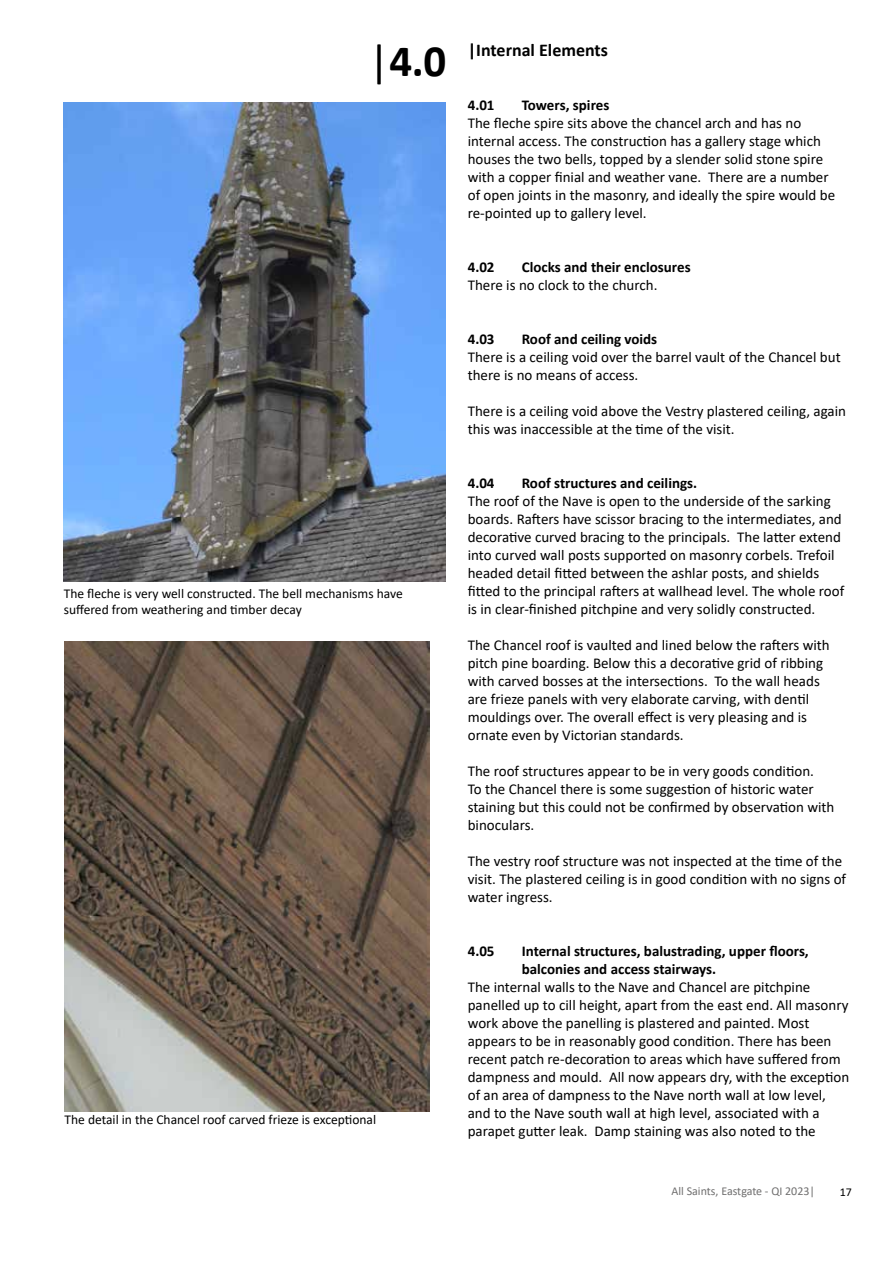
<style>
.page{position:relative;width:893px;height:1263px;background:#fff}
.page>*{position:absolute;margin:0;border:0;box-sizing:border-box;transform-origin:0 0}
.t1{font:700 45px "Calibri";color:#000}
.t2{font:700 18px "Calibri";color:#000}
.t3{font:15px/18px "Calibri";color:#000}
.t4{font:700 15px/18px "Calibri";color:#000}
.t5{font:13.5px/16.2px "Calibri";color:#000}
.t6{font:12px "Calibri";color:#706f6f}
.t7{font:12px "Calibri";color:#000}
.s1{font-weight:400}
</style>
<div class="page">
<img style="left:64px;top:103px;width:382px;height:479px">
<img style="left:65px;top:641px;width:365px;height:471px">
<h1 class="t1" style="left:369px;top:30px;width:79px"><span class="s1">|</span>4.0</h1>
<p class="t2" style="left:468px;top:37px;width:142px">|Internal Elements</p>
<p class="t4" style="left:468px;top:96px;width:28px">4.01</p>
<p class="t4" style="left:522px;top:96px;width:89px">Towers, spires</p>
<p class="t3" style="left:468px;top:114px;width:369px">The fleche spire sits above the chancel arch and has no internal access. The construction has a gallery stage which houses the two bells, topped by a slender solid stone spire with a copper finial and weather vane. There are a number of open joints in the masonry, and ideally the spire would be re-pointed up to gallery level.</p>
<p class="t4" style="left:468px;top:258px;width:28px">4.02</p>
<p class="t4" style="left:522px;top:258px;width:170px">Clocks and their enclosures</p>
<p class="t3" style="left:468px;top:276px;width:191px">There is no clock to the church.</p>
<p class="t5" style="left:64px;top:585px;width:340px">The fleche is very well constructed. The bell mechanisms have suffered from weathering and timber decay</p>
<p class="t5" style="left:65px;top:1111px;width:313px">The detail in the Chancel roof carved frieze is exceptional</p>
<p class="t4" style="left:468px;top:330px;width:28px">4.03</p>
<p class="t4" style="left:522px;top:330px;width:137px">Roof and ceiling voids</p>
<p class="t3" style="left:468px;top:348px;width:374px">There is a ceiling void over the barrel vault of the Chancel but there is no means of access.</p>
<p class="t3" style="left:468px;top:402px;width:380px">There is a ceiling void above the Vestry plastered ceiling, again this was inaccessible at the time of the visit.</p>
<p class="t4" style="left:468px;top:474px;width:28px">4.04</p>
<p class="t4" style="left:522px;top:474px;width:177px">Roof structures and ceilings.</p>
<p class="t3" style="left:468px;top:492px;width:378px">The roof of the Nave is open to the underside of the sarking boards. Rafters have scissor bracing to the intermediates, and decorative curved bracing to the principals. The latter extend into curved wall posts supported on masonry corbels. Trefoil headed detail fitted between the ashlar posts, and shields fitted to the principal rafters at wallhead level. The whole roof is in clear-finished pitchpine and very solidly constructed.</p>
<p class="t3" style="left:468px;top:636px;width:363px">The Chancel roof is vaulted and lined below the rafters with pitch pine boarding. Below this a decorative grid of ribbing with carved bosses at the intersections. To the wall heads are frieze panels with very elaborate carving, with dentil mouldings over. The overall effect is very pleasing and is ornate even by Victorian standards.</p>
<p class="t3" style="left:468px;top:762px;width:368px">The roof structures appear to be in very goods condition.<br>To the Chancel there is some suggestion of historic water staining but this could not be confirmed by observation with binoculars.</p>
<p class="t3" style="left:468px;top:852px;width:380px">The vestry roof structure was not inspected at the time of the visit. The plastered ceiling is in good condition with no signs of water ingress.</p>
<p class="t4" style="left:468px;top:942px;width:28px">4.05</p>
<p class="t4" style="left:522px;top:942px;width:289px">Internal structures, balustrading, upper floors, balconies and access stairways.</p>
<p class="t3" style="left:468px;top:978px;width:383px">The internal walls to the Nave and Chancel are pitchpine panelled up to cill height, apart from the east end. All masonry work above the panelling is plastered and painted. Most appears to be in reasonably good condition. There has been recent patch re-decoration to areas which have suffered from dampness and mould. All now appears dry, with the exception of an area of dampness to the Nave north wall at low level, and to the Nave south wall at high level, associated with a parapet gutter leak. Damp staining was also noted to the</p>
<p class="t6" style="left:671px;top:1183px;width:145px">All Saints, Eastgate - QI 2023|</p>
<p class="t7" style="left:840px;top:1183px;width:14px">17</p>
</div>
